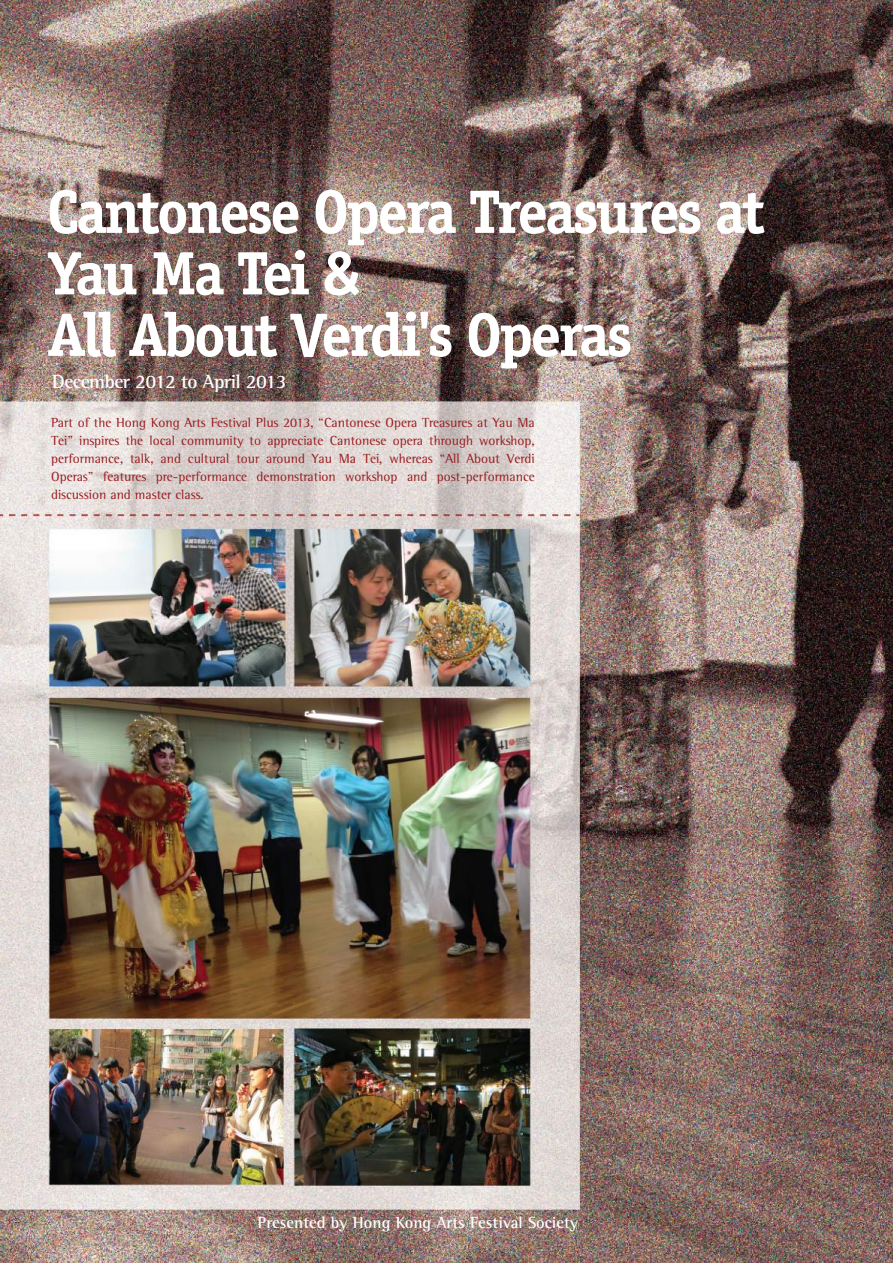
<style>
.page{position:relative;width:893px;height:1263px;background:#fff}
.page>*{position:absolute;margin:0;border:0;box-sizing:border-box;transform-origin:0 0}
.t1{font:700 61.5px/61.5px "Officina Serif Std";letter-spacing:-.05em;color:#fff}
.t2{font:700 19.5px "Rotis Semi Serif Std";letter-spacing:-.025em;color:#fff}
.t3{font:700 16.5px "Rotis Semi Serif Std";color:#fdfdfd}
.t4{font:13.5px/18px "Rotis Semi Serif Std";color:#981a1e;text-align:justify}
</style>
<div class="page">
<img style="left:0;top:0;width:893px;height:1263px">
<h1 class="t1" style="left:47px;top:181px;width:719px">Cantonese Opera Treasures at<br>Yau Ma Tei &amp;<br>All About Verdi's Operas</h1>
<h2 class="t2" style="left:52px;top:369px;width:236px">December 2012 to April 2013</h2>
<p class="t4" style="left:51px;top:413px;width:485px">Part of the Hong Kong Arts Festival Plus 2013, “Cantonese Opera Treasures at Yau Ma Tei” inspires the local community to appreciate Cantonese opera through workshop, performance, talk, and cultural tour around Yau Ma Tei, whereas “All About Verdi Operas” features pre-performance demonstration workshop and post-performance discussion and master class.</p>
<p class="t3" style="left:258px;top:1212px;width:322px">Presented by Hong Kong Arts Festival Society</p>
</div>
